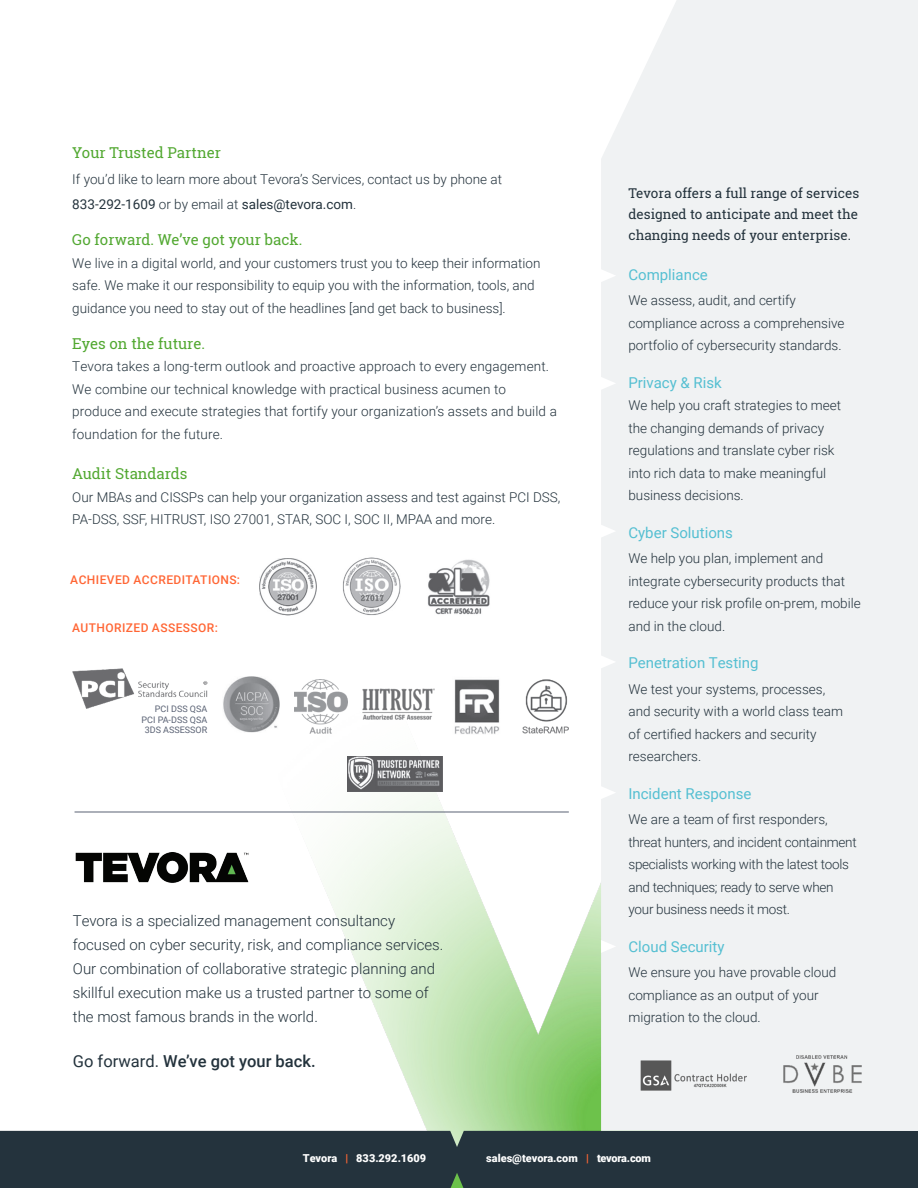
<style>
.page{position:relative;width:918px;height:1188px;background:#fff}
.page>*{position:absolute;margin:0;border:0;box-sizing:border-box;transform-origin:0 0}
.t1{font:500 16.5px "Roboto";color:#23323c}
.t2{font:300 15px/24px "Roboto";color:#23323c}
.t3{font:15px "Roboto";color:#55bfd2}
.t4{font:15px "Roboto Slab";color:#52a831}
.t5{font:300 13.5px/22.5px "Roboto";color:#23323c}
.t6{font:300 13.5px/22.5px "Roboto";letter-spacing:-.02em;color:#23323c}
.t7{font:13.5px/21px "Roboto Slab";color:#23323c;text-align:justify}
.t8{font:13.5px "Roboto";color:#23323c}
.t9{font:500 12px "Roboto";letter-spacing:.035em;color:#ff6635}
.t10{font:900 10.95px "Roboto";color:#fff}
.t11{font:9px "Roboto";color:#5a6274}
.s1{font-weight:300}
.s2{font-weight:400}
.s3{color:#ff6634}
</style>
<div class="page">
<img style="left:236px;top:679px;width:365px;height:452px">
<div style="left:0;top:1131px;width:918px;height:57px;background:#24333d"></div>
<img style="left:260px;top:559px;width:57px;height:57px">
<img style="left:342px;top:557px;width:59px;height:58px">
<img style="left:428px;top:559px;width:62px;height:56px">
<img style="left:72px;top:668px;width:135px;height:41px">
<img style="left:223px;top:676px;width:56px;height:56px">
<img style="left:294px;top:680px;width:54px;height:53px">
<img style="left:362px;top:688px;width:72px;height:31px">
<img style="left:348px;top:756px;width:95px;height:35px">
<img style="left:453px;top:679px;width:48px;height:57px">
<img style="left:522px;top:680px;width:47px;height:54px">
<svg style="left:451px;top:1173px;width:12px;height:15px"></svg>
<hr style="left:75px;top:812px;width:494px;height:1px;background:#5a6274">
<img style="left:75px;top:853px;width:194px;height:31px">
<div style="left:601px;top:0;width:317px;height:1131px;background:#f0f2f3"></div>
<svg style="left:601px;top:651px;width:15px;height:22px"></svg>
<svg style="left:590px;top:782px;width:26px;height:22px"></svg>
<svg style="left:601px;top:520px;width:15px;height:22px"></svg>
<svg style="left:601px;top:372px;width:15px;height:22px"></svg>
<svg style="left:601px;top:265px;width:15px;height:22px"></svg>
<svg style="left:601px;top:940px;width:15px;height:13px"></svg>
<img style="left:641px;top:1061px;width:115px;height:29px">
<img style="left:782px;top:1042px;width:81px;height:64px">
<p class="t4" style="left:72px;top:143px;width:150px">Your Trusted Partner</p>
<p class="t5" style="left:72px;top:167px;width:431px">If you’d like to learn more about Tevora’s Services, contact us by phone at</p>
<p class="t8" style="left:72px;top:195px;width:285px">833-292-1609 <span class="s1">or by email at</span> sales@tevora.com<span class="s1">.</span></p>
<p class="t4" style="left:72px;top:230px;width:232px">Go forward. We’ve got your back.</p>
<p class="t5" style="left:72px;top:251px;width:470px">We live in a digital world, and your customers trust you to keep their information safe. We make it our responsibility to equip you with the information, tools, and guidance you need to stay out of the headlines [and get back to business].</p>
<p class="t4" style="left:72px;top:333px;width:134px">Eyes on the future.</p>
<p class="t5" style="left:72px;top:355px;width:486px">Tevora takes a long-term outlook and proactive approach to every engagement.<br>We combine our technical knowledge with practical business acumen to produce and execute strategies that fortify your organization’s assets and build a foundation for the future.</p>
<p class="t4" style="left:72px;top:464px;width:117px">Audit Standards</p>
<p class="t5" style="left:72px;top:485px;width:490px">Our MBAs and CISSPs can help your organization assess and test against PCI DSS,<br>PA-DSS, SSF, HITRUST, ISO 27001, STAR, SOC I, SOC II, MPAA and more.</p>
<p class="t9" style="left:70px;top:572px;width:171px">ACHIEVED ACCREDITATIONS:</p>
<p class="t9" style="left:72px;top:619px;width:147px">AUTHORIZED ASSESSOR:</p>
<p class="t11" style="left:155px;top:702px;width:54px">PCI DSS QSA</p>
<p class="t11" style="left:141px;top:713px;width:67px">PCI PA-DSS QSA</p>
<p class="t11" style="left:145px;top:724px;width:64px">3DS ASSESSOR</p>
<p class="t2" style="left:73px;top:908px;width:372px">Tevora is a specialized management consultancy focused on cyber security, risk, and compliance services.<br>Our combination of collaborative strategic planning and skillful execution make us a trusted partner to some of the most famous brands in the world.</p>
<p class="t1" style="left:73px;top:1050px;width:244px"><span class="s2">Go forward.</span> We’ve got your back.</p>
<p class="t7" style="left:628px;top:183px;width:232px">Tevora offers a full range of services designed to anticipate and meet the changing needs of your enterprise.</p>
<p class="t3" style="left:628px;top:264px;width:81px">Compliance</p>
<p class="t5" style="left:628px;top:289px;width:218px">We assess, audit, and certify compliance across a comprehensive portfolio of cybersecurity standards.</p>
<p class="t3" style="left:628px;top:372px;width:95px">Privacy &amp; Risk</p>
<p class="t5" style="left:628px;top:394px;width:214px">We help you craft strategies to meet the changing demands of privacy regulations and translate cyber risk into rich data to make meaningful business decisions.</p>
<p class="t3" style="left:628px;top:522px;width:106px">Cyber Solutions</p>
<p class="t5" style="left:628px;top:547px;width:234px">We help you plan, implement and integrate cybersecurity products that reduce your risk profile on-prem, mobile and in the cloud.</p>
<p class="t3" style="left:628px;top:652px;width:132px">Penetration Testing</p>
<p class="t5" style="left:628px;top:677px;width:216px">We test your systems, processes, and security with a world class team of certified hackers and security researchers.</p>
<p class="t3" style="left:628px;top:783px;width:125px">Incident Response</p>
<p class="t6" style="left:628px;top:808px;width:230px">We are a team of first responders, threat hunters, and incident containment specialists working with the latest tools and techniques; ready to serve when your business needs it most.</p>
<p class="t3" style="left:628px;top:936px;width:98px">Cloud Security</p>
<p class="t5" style="left:628px;top:961px;width:209px">We ensure you have provable cloud compliance as an output of your migration to the cloud.</p>
<p class="t10" style="left:303px;top:1151px;width:125px">Tevora <span class="s3">|</span> 833.292.1609</p>
<p class="t10" style="left:486px;top:1151px;width:166px">sales@tevora.com <span class="s3">|</span> tevora.com</p>
</div>
